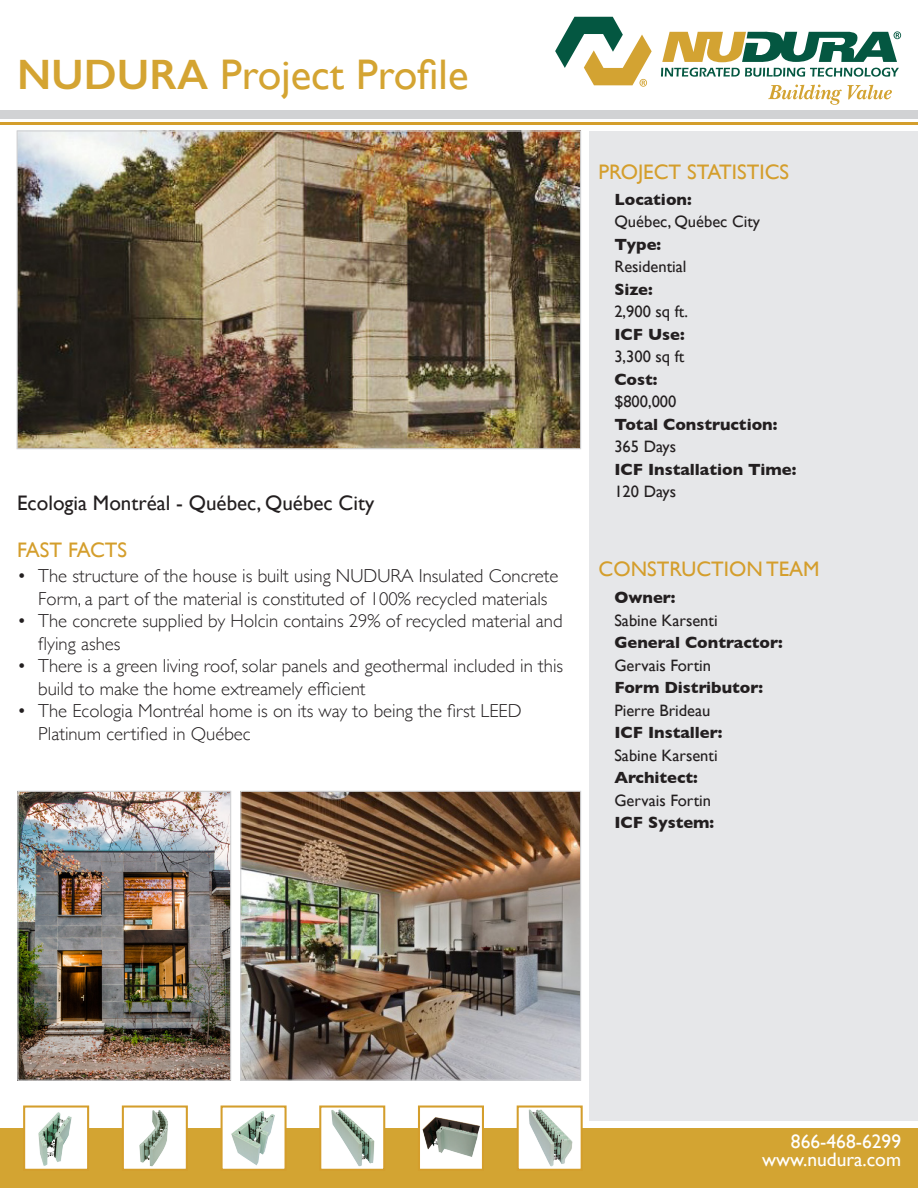
<style>
.page{position:relative;width:918px;height:1188px;background:#fff}
.page>*{position:absolute;margin:0;border:0;box-sizing:border-box;transform-origin:0 0}
.t1{font:42.75px "Gill Sans";color:#d4a432}
.headings_-_GOLD{font:21px "Gill Sans";color:#d49e2c}
.Project_name___locat{font:21px "Gill Sans";color:#231f20}
.t2{font:19.5px "Gill Sans";color:#fff}
.t3{font:300 18.75px/22.5px "Gill Sans";color:#231f20}
.text_in_grey{font:700 16.5px "Gill Sans";color:#231f20}
.text_in_grey-2{font:16.5px "Gill Sans";color:#231f20}
.s1{font-weight:600}
</style>
<div class="page">
<img style="left:19px;top:793px;width:210px;height:286px">
<div style="left:17px;top:791px;width:214px;height:290px;border:1px solid #d1d2d4"></div>
<img style="left:242px;top:793px;width:337px;height:286px">
<div style="left:240px;top:791px;width:341px;height:290px;border:1px solid #d1d2d4"></div>
<img style="left:19px;top:132px;width:560px;height:315px">
<div style="left:0;top:110px;width:918px;height:8px;background:#d1d2d4"></div>
<hr style="left:0;top:122px;width:918px;height:3px;background:#d49e2c">
<svg style="left:555px;top:16px;width:346px;height:89px"></svg>
<div style="left:590px;top:131px;width:328px;height:989px;background:#e6e7e9"></div>
<div style="left:0;top:1128px;width:918px;height:60px;background:#d3a432"></div>
<div style="left:24px;top:1107px;width:64px;height:63px;background:#fff"></div>
<img style="left:38px;top:1112px;width:34px;height:54px">
<div style="left:23px;top:1106px;width:66px;height:65px;border:2px solid #d49e2c"></div>
<div style="left:123px;top:1107px;width:64px;height:63px;background:#fff"></div>
<img style="left:139px;top:1110px;width:29px;height:57px">
<div style="left:122px;top:1106px;width:66px;height:65px;border:2px solid #d49e2c"></div>
<div style="left:419px;top:1107px;width:64px;height:63px;background:#fff"></div>
<img style="left:422px;top:1117px;width:58px;height:40px">
<div style="left:418px;top:1106px;width:66px;height:65px;border:2px solid #d49e2c"></div>
<div style="left:320px;top:1107px;width:64px;height:63px;background:#fff"></div>
<img style="left:331px;top:1109px;width:44px;height:58px">
<div style="left:319px;top:1106px;width:66px;height:65px;border:2px solid #d49e2c"></div>
<div style="left:222px;top:1107px;width:64px;height:63px;background:#fff"></div>
<img style="left:231px;top:1111px;width:44px;height:55px">
<div style="left:221px;top:1106px;width:66px;height:65px;border:2px solid #d49e2c"></div>
<div style="left:518px;top:1107px;width:64px;height:63px;background:#fff"></div>
<img style="left:528px;top:1110px;width:44px;height:57px">
<div style="left:517px;top:1106px;width:66px;height:65px;border:2px solid #d49e2c"></div>
<p class="t1" style="left:17px;top:49px;width:453px"><span class="s1">NUDURA</span> Project Profile</p>
<p class="Project_name___locat" style="left:17px;top:491px;width:359px">Ecologia Montréal - Québec, Québec City</p>
<p class="headings_-_GOLD" style="left:17px;top:538px;width:112px">FAST FACTS</p>
<p class="t3" style="left:17px;top:564px;width:543px;text-align:center">• The structure of the house is built using NUDURA Insulated Concrete<br>Form, a part of the material is constituted of 100% recycled materials</p>
<p class="t3" style="left:38px;top:609px;width:526px;text-indent:-21px">• The concrete supplied by Holcin contains 29% of recycled material and flying ashes</p>
<p class="t3" style="left:38px;top:654px;width:526px;text-indent:-21px">• There is a green living roof, solar panels and geothermal included in this build to make the home extreamely efficient</p>
<p class="t3" style="left:38px;top:699px;width:485px;text-indent:-21px">• The Ecologia Montréal home is on its way to being the first LEED<br>Platinum certified in Québec</p>
<p class="headings_-_GOLD" style="left:599px;top:159px;width:192px">PROJECT STATISTICS</p>
<p class="text_in_grey" style="left:614px;top:186px;width:79px">Location:</p>
<p class="text_in_grey-2" style="left:614px;top:212px;width:147px">Québec, Québec City</p>
<p class="text_in_grey" style="left:614px;top:231px;width:48px">Type:</p>
<p class="text_in_grey-2" style="left:614px;top:257px;width:74px">Residential</p>
<p class="text_in_grey" style="left:614px;top:276px;width:40px">Size:</p>
<p class="text_in_grey-2" style="left:614px;top:302px;width:75px">2,900 sq ft.</p>
<p class="text_in_grey" style="left:614px;top:321px;width:72px">ICF Use:</p>
<p class="text_in_grey-2" style="left:614px;top:347px;width:72px">3,300 sq ft</p>
<p class="text_in_grey" style="left:614px;top:366px;width:45px">Cost:</p>
<p class="text_in_grey-2" style="left:614px;top:392px;width:64px">$800,000</p>
<p class="text_in_grey" style="left:614px;top:411px;width:165px">Total Construction:</p>
<p class="text_in_grey-2" style="left:614px;top:437px;width:63px">365 Days</p>
<p class="text_in_grey" style="left:614px;top:456px;width:184px">ICF Installation Time:</p>
<p class="text_in_grey-2" style="left:614px;top:482px;width:63px">120 Days</p>
<p class="headings_-_GOLD" style="left:599px;top:556px;width:223px">CONSTRUCTION TEAM</p>
<p class="text_in_grey" style="left:614px;top:585px;width:63px">Owner:</p>
<p class="text_in_grey-2" style="left:614px;top:611px;width:105px">Sabine Karsenti</p>
<p class="text_in_grey" style="left:614px;top:630px;width:170px">General Contractor:</p>
<p class="text_in_grey-2" style="left:614px;top:656px;width:98px">Gervais Fortin</p>
<p class="text_in_grey" style="left:614px;top:675px;width:150px">Form Distributor:</p>
<p class="text_in_grey-2" style="left:614px;top:701px;width:98px">Pierre Brideau</p>
<p class="text_in_grey" style="left:614px;top:720px;width:110px">ICF Installer:</p>
<p class="text_in_grey-2" style="left:614px;top:746px;width:105px">Sabine Karsenti</p>
<p class="text_in_grey" style="left:614px;top:765px;width:85px">Architect:</p>
<p class="text_in_grey-2" style="left:614px;top:791px;width:98px">Gervais Fortin</p>
<p class="text_in_grey" style="left:614px;top:810px;width:101px">ICF System:</p>
<p class="t2" style="left:791px;top:1130px;width:112px">866-468-6299</p>
<p class="t2" style="left:762px;top:1148px;width:140px">www.nudura.com</p>
</div>
